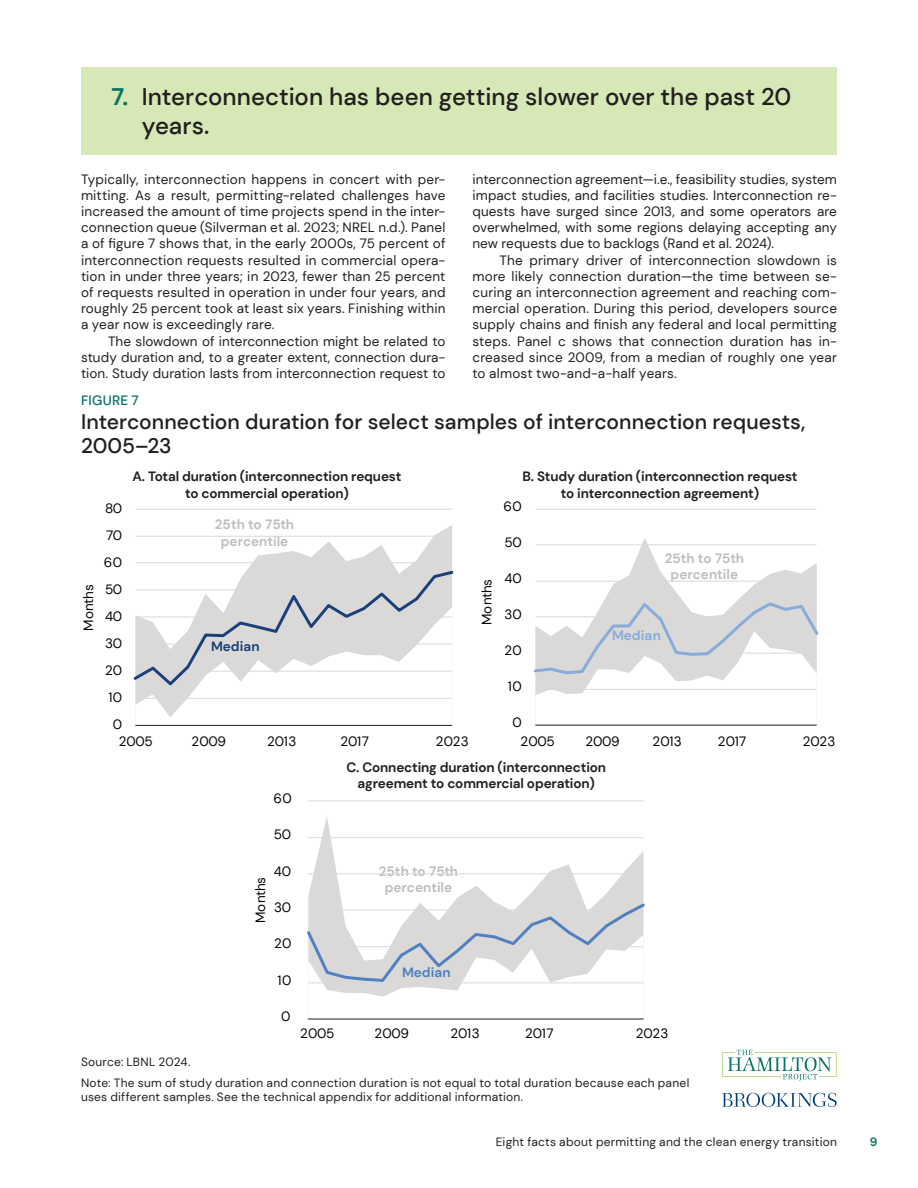
<style>
.page{position:relative;width:918px;height:1188px;background:#fff}
.page>*{position:absolute;margin:0;border:0;box-sizing:border-box;transform-origin:0 0}
.t1{font:500 24px/28.8px "DM Sans";color:#231f20}
.t2{font:500 21px/24px "DM Sans";color:#231f20}
.t3{font:13.5px/16.2px "DM Sans";letter-spacing:.005em;color:#231f20;text-align:justify}
.t4{font:700 13.5px/16.2px "DM Sans";letter-spacing:-.01em;color:#231f20;text-align:center}
.t5{font:13.5px "DM Sans";color:#040503}
.t6{font:700 13.5px/16.2px "DM Sans";color:#bfbebe;text-align:center}
.t7{font:500 13.5px "DM Sans";color:#0a7463}
.t8{font:700 13.5px "DM Sans";color:#87acda}
.t9{font:700 13.5px "DM Sans";color:#1a407b}
.t10{font:700 13.5px "DM Sans";color:#4f80c1}
.t11{font:12px/21.1px "DM Sans";letter-spacing:.02em;color:#231f20}
.t12{font:700 12px "DM Sans";color:#0a7463}
.s1{font-weight:700;color:#0a7463}
</style>
<div class="page">
<div style="left:81px;top:68px;width:756px;height:87px;background:#d6e8b6"></div>
<svg style="left:536px;top:538px;width:281px;height:62px"></svg>
<hr style="left:535px;top:725px;width:282px;height:1px;background:#231f20">
<hr style="left:535px;top:581px;width:282px;height:1px;background:#dad9d8">
<hr style="left:535px;top:544px;width:282px;height:1px;background:#dad9d8">
<hr style="left:535px;top:509px;width:282px;height:1px;background:#dad9d8">
<svg style="left:533px;top:600px;width:286px;height:125px"></svg>
<svg style="left:248px;top:525px;width:204px;height:44px"></svg>
<hr style="left:135px;top:725px;width:317px;height:1px;background:#231f20">
<hr style="left:135px;top:509px;width:317px;height:1px;background:#dad9d8">
<hr style="left:135px;top:536px;width:317px;height:1px;background:#dad9d8">
<hr style="left:135px;top:562px;width:317px;height:1px;background:#dad9d8">
<svg style="left:133px;top:569px;width:321px;height:156px"></svg>
<svg style="left:308px;top:817px;width:336px;height:84px"></svg>
<hr style="left:308px;top:1019px;width:336px;height:1px;background:#231f20">
<hr style="left:308px;top:801px;width:336px;height:1px;background:#dad9d8">
<hr style="left:308px;top:837px;width:336px;height:1px;background:#dad9d8">
<hr style="left:308px;top:873px;width:336px;height:1px;background:#dad9d8">
<svg style="left:307px;top:901px;width:338px;height:118px"></svg>
<svg style="left:722px;top:1093px;width:115px;height:14px"></svg>
<svg style="left:722px;top:1050px;width:115px;height:31px"></svg>
<h1 class="t1" style="left:142px;top:82px;width:651px;text-indent:-30px"><span class="s1">7.</span> Interconnection has been getting slower over the past 20 years.</h1>
<p class="t3" style="left:81px;top:171px;width:366px">Typically, interconnection happens in concert with per&shy;mitting. As a result, permitting-related challenges have increased the amount of time projects spend in the inter&shy;connection queue (Silverman et al. 2023; NREL n.d.). Panel a of figure 7 shows that, in the early 2000s, 75 percent of interconnection requests resulted in commercial opera&shy;tion in under three years; in 2023, fewer than 25 percent of requests resulted in operation in under four years, and roughly 25 percent took at least six years. Finishing within a year now is exceedingly rare.</p>
<p class="t3" style="left:81px;top:333px;width:366px;text-indent:27px">The slowdown of interconnection might be related to study duration and, to a greater extent, connection dura&shy;tion. Study duration lasts from interconnection request to</p>
<p class="t3" style="left:472px;top:171px;width:366px">interconnection agreement—i.e., feasibility studies, system impact studies, and facilities studies. Interconnection re&shy;quests have surged since 2013, and some operators are overwhelmed, with some regions delaying accepting any new requests due to backlogs (Rand et al. 2024).</p>
<p class="t3" style="left:472px;top:252px;width:366px;text-indent:27px">The primary driver of interconnection slowdown is more likely connection duration—the time between se&shy;curing an interconnection agreement and reaching com&shy;mercial operation. During this period, developers source supply chains and finish any federal and local permitting steps. Panel c shows that connection duration has in&shy;creased since 2009, from a median of roughly one year to almost two-and-a-half years.</p>
<p class="t7" style="left:81px;top:392px;width:59px">Figure 7</p>
<h2 class="t2" style="left:81px;top:409px;width:726px">Interconnection duration for select samples of interconnection requests,<br>2005–23</h2>
<p class="t4" style="left:133px;top:469px;width:270px">A. Total duration (interconnection request to commercial operation)</p>
<p class="t4" style="left:522px;top:469px;width:277px">B. Study duration (interconnection request to interconnection agreement)</p>
<p class="t5" style="left:503px;top:498px;width:20px">60</p>
<p class="t5" style="left:105px;top:500px;width:19px">80</p>
<p class="t5" style="left:80px;top:631px;width:48px;rotate:-90deg">Months</p>
<p class="t5" style="left:106px;top:527px;width:18px">70</p>
<p class="t5" style="left:104px;top:554px;width:20px">60</p>
<p class="t5" style="left:105px;top:581px;width:19px">50</p>
<p class="t5" style="left:105px;top:608px;width:19px">40</p>
<p class="t5" style="left:105px;top:635px;width:19px">30</p>
<p class="t5" style="left:105px;top:662px;width:19px">20</p>
<p class="t5" style="left:108px;top:689px;width:15px">10</p>
<p class="t5" style="left:113px;top:716px;width:11px">0</p>
<p class="t6" style="left:215px;top:517px;width:81px">25th to 75th percentile</p>
<p class="t9" style="left:211px;top:637px;width:50px">Median</p>
<p class="t5" style="left:119px;top:733px;width:36px">2005</p>
<p class="t5" style="left:192px;top:733px;width:36px">2009</p>
<p class="t5" style="left:267px;top:733px;width:31px">2013</p>
<p class="t5" style="left:340px;top:733px;width:30px">2017</p>
<p class="t5" style="left:436px;top:733px;width:34px">2023</p>
<p class="t5" style="left:478px;top:625px;width:48px;rotate:-90deg">Months</p>
<p class="t5" style="left:505px;top:534px;width:19px">50</p>
<p class="t5" style="left:505px;top:570px;width:19px">40</p>
<p class="t5" style="left:505px;top:606px;width:19px">30</p>
<p class="t5" style="left:505px;top:642px;width:19px">20</p>
<p class="t5" style="left:508px;top:678px;width:15px">10</p>
<p class="t5" style="left:512px;top:714px;width:11px">0</p>
<p class="t6" style="left:665px;top:550px;width:81px">25th to 75th percentile</p>
<p class="t8" style="left:612px;top:627px;width:50px">Median</p>
<p class="t5" style="left:521px;top:733px;width:36px">2005</p>
<p class="t5" style="left:585px;top:733px;width:36px">2009</p>
<p class="t5" style="left:653px;top:733px;width:31px">2013</p>
<p class="t5" style="left:718px;top:733px;width:30px">2017</p>
<p class="t5" style="left:803px;top:733px;width:34px">2023</p>
<p class="t5" style="left:274px;top:790px;width:20px">60</p>
<p class="t4" style="left:346px;top:759px;width:261px">C. Connecting duration (interconnection agreement to commercial operation)</p>
<p class="t5" style="left:274px;top:826px;width:19px">50</p>
<p class="t5" style="left:252px;top:923px;width:48px;rotate:-90deg">Months</p>
<p class="t5" style="left:274px;top:863px;width:19px">40</p>
<p class="t5" style="left:274px;top:899px;width:19px">30</p>
<p class="t5" style="left:274px;top:935px;width:19px">20</p>
<p class="t5" style="left:278px;top:972px;width:15px">10</p>
<p class="t6" style="left:379px;top:863px;width:81px">25th to 75th percentile</p>
<p class="t10" style="left:402px;top:964px;width:50px">Median</p>
<p class="t5" style="left:281px;top:1008px;width:11px">0</p>
<p class="t5" style="left:300px;top:1025px;width:36px">2005</p>
<p class="t5" style="left:375px;top:1025px;width:36px">2009</p>
<p class="t5" style="left:450px;top:1025px;width:31px">2013</p>
<p class="t5" style="left:525px;top:1025px;width:30px">2017</p>
<p class="t5" style="left:636px;top:1025px;width:34px">2023</p>
<p class="t11" style="left:81px;top:1051px;width:610px">Source: LBNL 2024.<br>Note: The sum of study duration and connection duration is not equal to total duration because each panel</p>
<p class="t11" style="left:81px;top:1087px;width:444px">uses different samples. See the technical appendix for additional information.</p>
<p class="t11" style="left:496px;top:1131px;width:343px">Eight facts about permitting and the clean energy transition</p>
<p class="t12" style="left:870px;top:1134px;width:9px">9</p>
</div>
